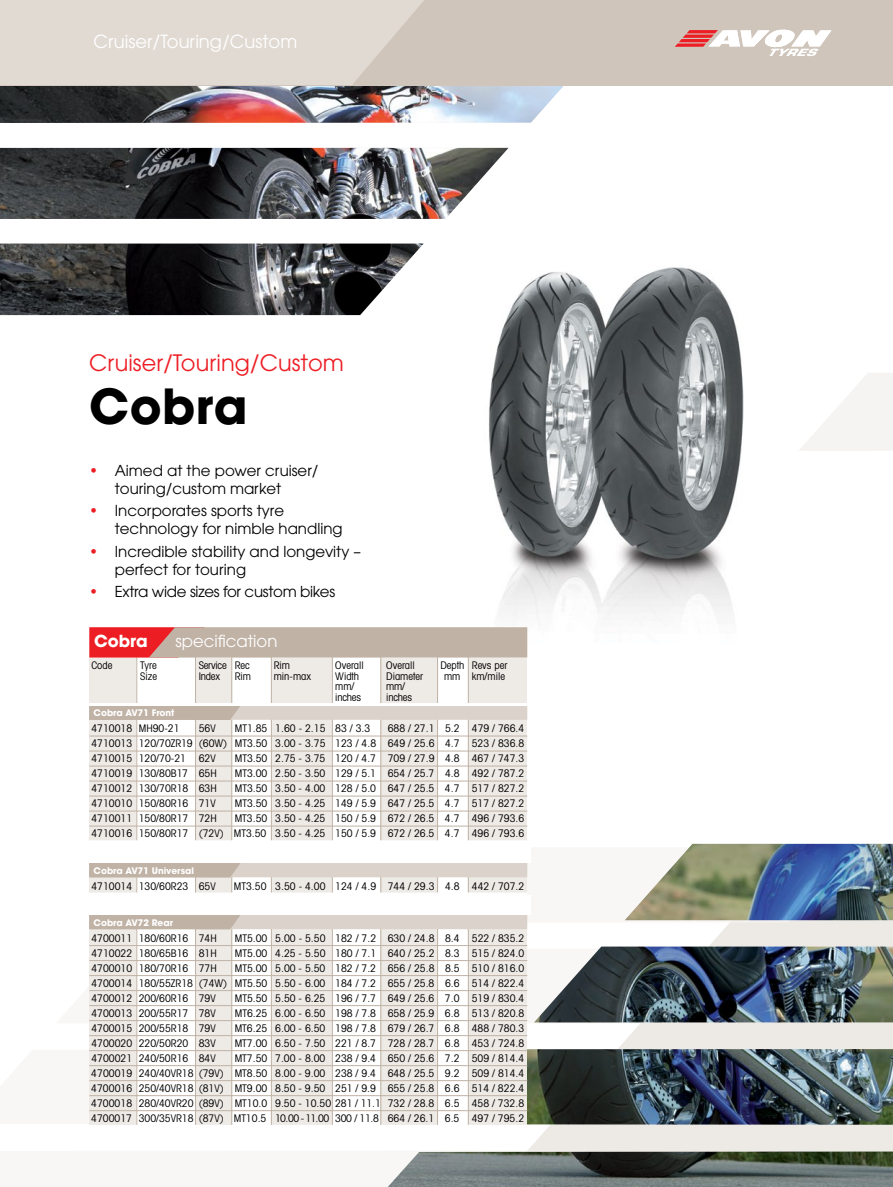
<style>
.page{position:relative;width:893px;height:1187px;background:#fff}
.page>*{position:absolute;margin:0;border:0;box-sizing:border-box;transform-origin:0 0}
.t1{font:700 48px "Avant Garde";letter-spacing:.01em;color:#000}
.t2{font:22.5px "Avant Garde";color:#ed1d24}
.t3{font:18px "Avant Garde";color:#fff}
.t4{font:16.5px "Avant Garde";color:#fff}
.t5{font:700 16.5px "Avant Garde";color:#fff}
.t6{font:15px/18px "Avant Garde";color:#000}
.t7{font:15px "Avant Garde";letter-spacing:-.02em;color:#000}
.t8{font:700 12px "Avant Garde";color:#fff}
.t9{font:condensed 10.5px/15px "Avant Garde";color:#000;text-align:justify}
.t10{font:condensed 10.5px "Avant Garde";letter-spacing:-.02em;color:#000}
.t11{font:700 9px "Avant Garde";color:#fff}
.s1{color:#ed1d24}
</style>
<div class="page">
<svg style="left:799px;top:373px;width:94px;height:78px"></svg>
<img style="left:388px;top:843px;width:505px;height:343px">
<img style="left:489px;top:267px;width:255px;height:375px">
<svg style="left:565px;top:85px;width:75px;height:230px"></svg>
<img style="left:0;top:85px;width:565px;height:230px">
<div style="left:89px;top:658px;width:438px;height:467px;background:#eeeae6"></div>
<div style="left:137px;top:658px;width:58px;height:469px;background:#fff"></div>
<div style="left:232px;top:658px;width:39px;height:468px;background:#fff"></div>
<div style="left:333px;top:658px;width:47px;height:468px;background:#fff"></div>
<div style="left:438px;top:658px;width:30px;height:467px;background:#fff"></div>
<hr style="left:271px;top:655px;width:1px;height:469px;background:#c0b2a5">
<hr style="left:380px;top:655px;width:1px;height:469px;background:#c0b2a5">
<hr style="left:332px;top:655px;width:1px;height:469px;background:#c0b2a5">
<hr style="left:195px;top:655px;width:1px;height:469px;background:#c0b2a5">
<hr style="left:437px;top:655px;width:1px;height:469px;background:#c0b2a5">
<hr style="left:468px;top:655px;width:1px;height:469px;background:#c0b2a5">
<hr style="left:231px;top:655px;width:1px;height:469px;background:#c0b2a5">
<hr style="left:136px;top:657px;width:1px;height:469px;background:#c0b2a5">
<svg style="left:89px;top:705px;width:438px;height:14px;background:#d5cbc2"></svg>
<hr style="left:89px;top:702px;width:438px;height:3px;background:#fff">
<svg style="left:89px;top:627px;width:438px;height:30px;background:#c89990"></svg>
<svg style="left:89px;top:862px;width:438px;height:15px;background:#d4cbc2"></svg>
<svg style="left:89px;top:914px;width:438px;height:15px;background:#d4cbc2"></svg>
<hr style="left:89px;top:735px;width:438px;height:1px;background:#c0b2a5">
<hr style="left:89px;top:750px;width:438px;height:1px;background:#c0b2a5">
<hr style="left:89px;top:765px;width:438px;height:1px;background:#c0b2a5">
<hr style="left:89px;top:780px;width:438px;height:1px;background:#c0b2a5">
<hr style="left:89px;top:795px;width:438px;height:1px;background:#c0b2a5">
<hr style="left:89px;top:810px;width:438px;height:1px;background:#c0b2a5">
<hr style="left:89px;top:825px;width:438px;height:1px;background:#c0b2a5">
<hr style="left:84px;top:840px;width:443px;height:4px;background:#fff">
<div style="left:84px;top:892px;width:443px;height:5px;background:#fff"></div>
<hr style="left:89px;top:945px;width:438px;height:1px;background:#c0b2a5">
<hr style="left:89px;top:960px;width:438px;height:1px;background:#c0b2a5">
<hr style="left:89px;top:975px;width:438px;height:1px;background:#c0b2a5">
<hr style="left:89px;top:990px;width:438px;height:1px;background:#c0b2a5">
<hr style="left:89px;top:1005px;width:438px;height:1px;background:#c0b2a5">
<hr style="left:89px;top:1020px;width:438px;height:1px;background:#c0b2a5">
<hr style="left:89px;top:1035px;width:438px;height:1px;background:#c0b2a5">
<hr style="left:89px;top:1050px;width:438px;height:1px;background:#c0b2a5">
<hr style="left:89px;top:1065px;width:438px;height:1px;background:#c0b2a5">
<hr style="left:89px;top:1080px;width:438px;height:1px;background:#c0b2a5">
<hr style="left:89px;top:1095px;width:438px;height:1px;background:#c0b2a5">
<hr style="left:89px;top:1110px;width:438px;height:1px;background:#c0b2a5">
<div style="left:84px;top:1124px;width:443px;height:5px;background:#fff"></div>
<div style="left:89px;top:895px;width:442px;height:19px;background:#fff"></div>
<div style="left:89px;top:843px;width:442px;height:19px;background:#fff"></div>
<div style="left:0;top:0;width:893px;height:85px;background:#d0c5bb"></div>
<svg style="left:0;top:0;width:424px;height:85px;background:#dfd8d1"></svg>
<svg style="left:675px;top:30px;width:156px;height:26px"></svg>
<h3 class="t3" style="left:94px;top:31px;width:205px">Cruiser/Touring/Custom</h3>
<h2 class="t2" style="left:89px;top:349px;width:256px">Cruiser/Touring/Custom</h2>
<h1 class="t1" style="left:89px;top:375px;width:160px">Cobra</h1>
<h3 class="t6" style="left:115px;top:461px;width:205px;text-indent:-26px"><span class="s1">•</span> Aimed at the power cruiser/ touring/custom market</h3>
<h3 class="t6" style="left:115px;top:502px;width:229px;text-indent:-26px"><span class="s1">•</span> Incorporates sports tyre technology for nimble handling</h3>
<h3 class="t6" style="left:115px;top:542px;width:248px;text-indent:-26px"><span class="s1">•</span> Incredible stability and longevity – perfect for touring</h3>
<h3 class="t7" style="left:89px;top:582px;width:247px"><span class="s1">•</span> Extra wide sizes for custom bikes</h3>
<p class="t8" style="left:94px;top:630px;width:158px">VP2 Xtreme Specification</p>
<h3 class="t5" style="left:94px;top:630px;width:55px">Cobra</h3>
<h3 class="t4" style="left:175px;top:631px;width:104px">specification</h3>
<p class="t9" style="left:91px;top:657px;width:23px">Code</p>
<p class="t9" style="left:140px;top:657px;width:18px">Tyre</p>
<p class="t10" style="left:199px;top:659px;width:53px">Service Rec</p>
<p class="t9" style="left:274px;top:657px;width:18px">Rim</p>
<p class="t9" style="left:335px;top:657px;width:30px">Overall</p>
<p class="t9" style="left:386px;top:657px;width:30px">Overall</p>
<p class="t9" style="left:440px;top:657px;width:69px">Depth Revs per</p>
<p class="t9" style="left:140px;top:668px;width:18px">Size</p>
<p class="t9" style="left:199px;top:668px;width:23px">Index</p>
<p class="t9" style="left:235px;top:668px;width:18px">Rim</p>
<p class="t9" style="left:274px;top:668px;width:39px">min-max</p>
<p class="t9" style="left:335px;top:668px;width:25px">Width</p>
<p class="t9" style="left:386px;top:668px;width:38px">Diameter</p>
<p class="t9" style="left:444px;top:668px;width:62px">mm km/mile</p>
<p class="t9" style="left:335px;top:678px;width:21px">mm/</p>
<p class="t9" style="left:386px;top:678px;width:20px">mm/</p>
<p class="t9" style="left:335px;top:689px;width:27px">inches</p>
<p class="t9" style="left:386px;top:689px;width:27px">inches</p>
<p class="t11" style="left:94px;top:707px;width:82px">Cobra AV71 Front</p>
<p class="t9" style="left:91px;top:720px;width:90px">4710018 MH90-21</p>
<p class="t9" style="left:199px;top:720px;width:18px">56V</p>
<p class="t9" style="left:235px;top:720px;width:137px">MT1.85 1.60 - 2.15 83 / 3.3</p>
<p class="t9" style="left:91px;top:720px;width:434px;text-indent:296px">688 / 27.1 5.2 479 / 766.4<br>4710013 120/70ZR19 (60W) MT3.50 3.00 - 3.75 123 / 4.8 649 / 25.6 4.7 523 / 836.8<br>4710015 120/70-21 62V</p>
<p class="t9" style="left:235px;top:750px;width:291px">MT3.50 2.75 - 3.75 120 / 4.7 709 / 27.9 4.8 467 / 747.3</p>
<p class="t9" style="left:91px;top:765px;width:127px">4710019 130/80B17 65H</p>
<p class="t9" style="left:235px;top:765px;width:291px">MT3.00 2.50 - 3.50 129 / 5.1 654 / 25.7 4.8 492 / 787.2</p>
<p class="t9" style="left:91px;top:780px;width:127px">4710012 130/70R18 63H</p>
<p class="t9" style="left:235px;top:780px;width:291px">MT3.50 3.50 - 4.00 128 / 5.0 647 / 25.5 4.7 517 / 827.2</p>
<p class="t9" style="left:91px;top:795px;width:126px">4710010 150/80R16 71V</p>
<p class="t9" style="left:235px;top:795px;width:291px">MT3.50 3.50 - 4.25 149 / 5.9 647 / 25.5 4.7 517 / 827.2</p>
<p class="t9" style="left:91px;top:810px;width:127px">4710011 150/80R17 72H</p>
<p class="t9" style="left:91px;top:810px;width:434px;text-align:right">MT3.50 3.50 - 4.25 150 / 5.9 672 / 26.5 4.7 496 / 793.6<br>4710016 150/80R17 (72V) MT3.50 3.50 - 4.25 150 / 5.9 672 / 26.5 4.7 496 / 793.6</p>
<p class="t11" style="left:94px;top:864px;width:102px">Cobra AV71 Universal</p>
<p class="t9" style="left:91px;top:878px;width:126px">4710014 130/60R23 65V</p>
<p class="t9" style="left:234px;top:878px;width:292px">MT3.50 3.50 - 4.00 124 / 4.9 744 / 29.3 4.8 442 / 707.2</p>
<p class="t11" style="left:94px;top:916px;width:81px">Cobra AV72 Rear</p>
<p class="t9" style="left:91px;top:930px;width:127px">4700011 180/60R16 74H</p>
<p class="t9" style="left:235px;top:930px;width:291px">MT5.00 5.00 - 5.50 182 / 7.2 630 / 24.8 8.4 522 / 835.2</p>
<p class="t9" style="left:91px;top:945px;width:127px">4710022 180/65B16 81H</p>
<p class="t9" style="left:235px;top:945px;width:291px">MT5.00 4.25 - 5.50 180 / 7.1 640 / 25.2 8.3 515 / 824.0</p>
<p class="t9" style="left:91px;top:960px;width:127px">4700010 180/70R16 77H</p>
<p class="t9" style="left:91px;top:960px;width:434px;text-indent:143px">MT5.00 5.00 - 5.50 182 / 7.2 656 / 25.8 8.5 510 / 816.0<br>4700014 180/55ZR18 (74W) MT5.50 5.50 - 6.00 184 / 7.2 655 / 25.8 6.6 514 / 822.4<br>4700012 200/60R16 79V</p>
<p class="t9" style="left:235px;top:990px;width:291px">MT5.50 5.50 - 6.25 196 / 7.7 649 / 25.6 7.0 519 / 830.4</p>
<p class="t9" style="left:91px;top:1005px;width:126px">4700013 200/55R17 78V</p>
<p class="t9" style="left:235px;top:1005px;width:291px">MT6.25 6.00 - 6.50 198 / 7.8 658 / 25.9 6.8 513 / 820.8</p>
<p class="t9" style="left:91px;top:1020px;width:126px">4700015 200/55R18 79V</p>
<p class="t9" style="left:235px;top:1020px;width:291px">MT6.25 6.00 - 6.50 198 / 7.8 679 / 26.7 6.8 488 / 780.3</p>
<p class="t9" style="left:91px;top:1035px;width:126px">4700020 220/50R20 83V</p>
<p class="t9" style="left:235px;top:1035px;width:291px">MT7.00 6.50 - 7.50 221 / 8.7 728 / 28.7 6.8 453 / 724.8</p>
<p class="t9" style="left:91px;top:1050px;width:126px">4700021 240/50R16 84V</p>
<p class="t9" style="left:91px;top:1050px;width:434px;text-indent:143px">MT7.50 7.00 - 8.00 238 / 9.4 650 / 25.6 7.2 509 / 814.4<br>4700019 240/40VR18 (79V) MT8.50 8.00 - 9.00 238 / 9.4 648 / 25.5 9.2 509 / 814.4<br>4700016 250/40VR18 (81V) MT9.00 8.50 - 9.50 251 / 9.9 655 / 25.8 6.6 514 / 822.4<br>4700018 280/40VR20 (89V) MT10.0 9.50 - 10.50 281 / 11.1 732 / 28.8 6.5 458 / 732.8<br>4700017 300/35VR18 (87V) MT10.5 10.00 - 11.00 300 / 11.8 664 / 26.1 6.5 497 / 795.2</p>
</div>
